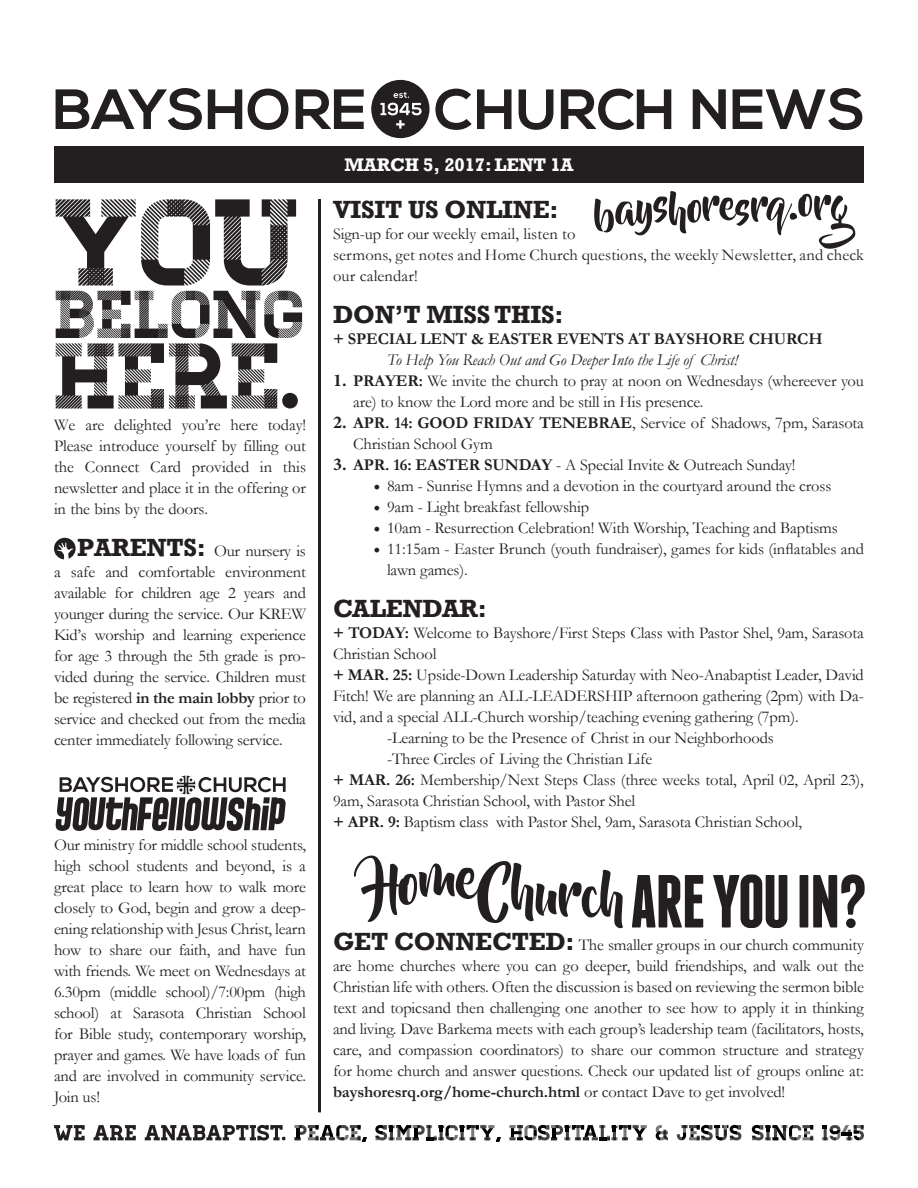
<style>
.page{position:relative;width:918px;height:1188px;background:#fff}
.page>*{position:absolute;margin:0;border:0;box-sizing:border-box;transform-origin:0 0}
.t1{font:123px "Homestead Display";color:#231f20}
.t2{font:93px "Homestead Display";color:#231f20}
.t3{font:700 75px "Franchise";letter-spacing:-.025em;color:#231f20}
.t4{font:67.5px "Homestead Display";letter-spacing:-.005em;color:#231f20}
.t5{font:700 56.55px "Nexa";color:#231f20}
.t6{font:700 25.5px "Rockwell";letter-spacing:-.01em;color:#231f20}
.t7{font:700 18.75px "Rockwell";letter-spacing:-.01em;color:#fff}
.t8{font:16.5px/21px "Garamond";letter-spacing:-.01em;color:#231f20}
.t9{font:16.5px/21px "Garamond";letter-spacing:.01em;color:#231f20}
.t10{font:italic 16.5px "Garamond";letter-spacing:-.01em;color:#231f20}
.t11{font:700 16.5px "Garamond";letter-spacing:-.01em;color:#231f20}
.s1{font-family:"Rockwell";font-weight:700;font-size:25.5px}
.s2{font-weight:700}
.s3{font-family:"Minion Pro";font-weight:700;font-size:18px}
.s4{font-family:"Minion Pro";font-size:18px}
</style>
<div class="page">
<div style="left:54px;top:146px;width:810px;height:37px;background:#231f20"></div>
<hr style="left:318px;top:199px;width:3px;height:913px;background:#231f20">
<svg style="left:294px;top:1125px;width:73px;height:17px"></svg>
<svg style="left:375px;top:1125px;width:126px;height:17px"></svg>
<svg style="left:509px;top:1125px;width:138px;height:15px"></svg>
<svg style="left:656px;top:1125px;width:12px;height:15px"></svg>
<svg style="left:677px;top:1125px;width:64px;height:15px"></svg>
<svg style="left:752px;top:1125px;width:61px;height:15px"></svg>
<svg style="left:822px;top:1125px;width:42px;height:15px"></svg>
<svg style="left:54px;top:1125px;width:31px;height:15px"></svg>
<svg style="left:94px;top:1125px;width:42px;height:15px"></svg>
<svg style="left:145px;top:1125px;width:141px;height:16px"></svg>
<svg style="left:594px;top:191px;width:261px;height:58px"></svg>
<svg style="left:54px;top:538px;width:22px;height:21px"></svg>
<svg style="left:56px;top:775px;width:230px;height:56px"></svg>
<svg style="left:354px;top:856px;width:269px;height:72px"></svg>
<svg style="left:371px;top:80px;width:59px;height:58px"></svg>
<svg style="left:373px;top:83px;width:53px;height:53px"></svg>
<h3 class="t5" style="left:53px;top:77px;width:814px">BAYSHORE CHURCH NEWS</h3>
<p class="t1" style="left:56px;top:171px;width:250px">YOU</p>
<p class="t4" style="left:56px;top:275px;width:252px">BELONG</p>
<p class="t2" style="left:56px;top:322px;width:249px">HERE.</p>
<p class="t8" style="left:54px;top:414px;width:254px;text-align:justify">We are delighted you’re here today!<br>Please introduce yourself by filling out the Connect Card provided in this newsletter and place it in the offering or in the bins by the doors.</p>
<p class="t8" style="left:54px;top:540px;width:254px;text-align:justify;text-indent:23px"><span class="s1">PARENTS:</span> Our nursery is a safe and comfortable environment available for children age 2 years and younger during the service. Our KREW Kid’s worship and learning experience for age 3 through the 5th grade is pro&shy;vided during the service. Children must be registered <span class="s2">in the main lobby</span> prior to service and checked out from the media center immediately following service.</p>
<p class="t8" style="left:54px;top:834px;width:254px;text-align:justify">Our ministry for middle school students, high school students and beyond, is a great place to learn how to walk more closely to God, begin and grow a deep&shy;ening relationship with Jesus Christ, learn how to share our faith, and have fun with friends. We meet on Wednesdays at 6.30pm (middle school)/7:00pm (high school) at Sarasota Christian School for Bible study, contemporary worship, prayer and games. We have loads of fun and are involved in community service.<br>Join us!</p>
<p class="t7" style="left:344px;top:153px;width:231px">MARCH 5, 2017: LENT 1A</p>
<p class="t6" style="left:333px;top:194px;width:227px">VISIT US ONLINE:</p>
<p class="t9" style="left:333px;top:223px;width:532px">Sign-up for our weekly email, listen to<br>sermons, get notes and Home Church questions, the weekly Newsletter, and check our calendar!</p>
<p class="t6" style="left:333px;top:299px;width:232px">DON’T MISS THIS:</p>
<p class="t11" style="left:333px;top:328px;width:491px">+ SPECIAL LENT &amp; EASTER EVENTS AT BAYSHORE CHURCH</p>
<p class="t10" style="left:387px;top:349px;width:352px">To Help You Reach Out and Go Deeper Into the Life of Christ!</p>
<p class="t8" style="left:353px;top:370px;width:512px;text-indent:-20px"><span class="s3">1.</span> <span class="s2">PRAYER:</span> We invite the church to pray at noon on Wednesdays (whereever you are) to know the Lord more and be still in His presence.</p>
<p class="t8" style="left:353px;top:412px;width:512px;text-indent:-20px"><span class="s3">2.</span> <span class="s2">APR. 14: GOOD FRIDAY TENEBRAE</span>, Service of Shadows, 7pm, Sarasota<br>Christian School Gym</p>
<p class="t8" style="left:333px;top:454px;width:464px"><span class="s3">3.</span> <span class="s2">APR. 16: EASTER SUNDAY</span> - A Special Invite &amp; Outreach Sunday!</p>
<p class="t8" style="left:374px;top:475px;width:459px"><span class="s4">•</span> 8am - Sunrise Hymns and a devotion in the courtyard around the cross</p>
<p class="t8" style="left:374px;top:496px;width:217px"><span class="s4">•</span> 9am - Light breakfast fellowship</p>
<p class="t8" style="left:374px;top:517px;width:466px"><span class="s4">•</span> 10am - Resurrection Celebration! With Worship, Teaching and Baptisms</p>
<p class="t8" style="left:387px;top:538px;width:478px;text-indent:-14px"><span class="s4">•</span> 11:15am - Easter Brunch (youth fundraiser), games for kids (inflatables and lawn games).</p>
<p class="t6" style="left:333px;top:593px;width:155px">CALENDAR:</p>
<p class="t8" style="left:333px;top:622px;width:532px"><span class="s2">+ TODAY:</span> Welcome to Bayshore/First Steps Class with Pastor Shel, 9am, Sarasota<br>Christian School</p>
<p class="t8" style="left:333px;top:664px;width:533px;text-align:justify"><span class="s2">+ MAR. 25:</span> Upside-Down Leadership Saturday with Neo-Anabaptist Leader, David Fitch! We are planning an ALL-LEADERSHIP afternoon gathering (2pm) with Da&shy;vid, and a special ALL-Church worship/teaching evening gathering (7pm).</p>
<p class="t8" style="left:387px;top:727px;width:388px">-Learning to be the Presence of Christ in our Neighborhoods</p>
<p class="t8" style="left:387px;top:748px;width:267px">-Three Circles of Living the Christian Life</p>
<p class="t8" style="left:333px;top:769px;width:532px"><span class="s2">+ MAR. 26:</span> Membership/Next Steps Class (three weeks total, April 02, April 23),<br>9am, Sarasota Christian School, with Pastor Shel</p>
<p class="t8" style="left:333px;top:811px;width:471px"><span class="s2">+ APR. 9:</span> Baptism class with Pastor Shel, 9am, Sarasota Christian School,</p>
<p class="t3" style="left:630px;top:866px;width:238px">ARE YOU IN?</p>
<p class="t8" style="left:333px;top:934px;width:533px;text-align:justify"><span class="s1">GET CONNECTED:</span> The smaller groups in our church community are home churches where you can go deeper, build friendships, and walk out the Christian life with others. Often the discussion is based on reviewing the sermon bible text and topicsand then challenging one another to see how to apply it in thinking and living. Dave Barkema meets with each group’s leadership team (facilitators, hosts, care, and compassion coordinators) to share our common structure and strategy for home church and answer questions. Check our updated list of groups online at: <span class="s2">bayshoresrq.org/home-church.html</span> or contact Dave to get involved!</p>
</div>
